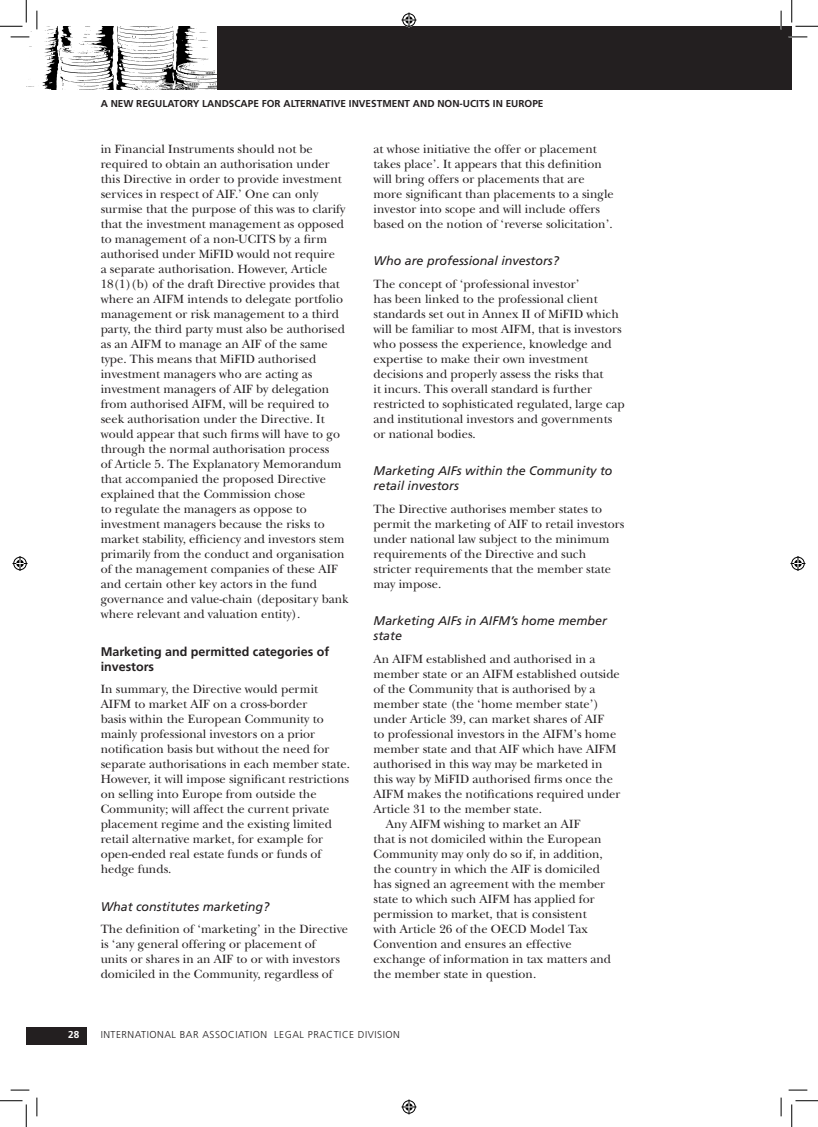
<style>
.page{position:relative;width:818px;height:1127px;background:#fff}
.page>*{position:absolute;margin:0;border:0;box-sizing:border-box;transform-origin:0 0}
.t1{font:12.5px/15px "New Baskerville";color:#231f20}
.t2{font:italic 12.5px/15px "Frutiger";color:#231f20}
.t3{font:700 12.5px/15px "Frutiger";color:#231f20}
.t4{font:700 10px "Frutiger";color:#231f20}
.t5{font:300 10px "Frutiger";letter-spacing:.05em;color:#231f20}
.t6{font:700 10px "Frutiger";color:#fff}
</style>
<div class="page">
<div style="left:26px;top:1026px;width:60px;height:18px;background:#231f20"></div>
<img style="left:26px;top:26px;width:192px;height:63px">
<div style="left:218px;top:26px;width:574px;height:63px;background:#231f20"></div>
<svg style="left:11px;top:36px;width:18px;height:2px"></svg>
<svg style="left:788px;top:36px;width:19px;height:2px"></svg>
<svg style="left:11px;top:1089px;width:18px;height:1px"></svg>
<svg style="left:788px;top:1089px;width:19px;height:1px"></svg>
<svg style="left:36px;top:11px;width:2px;height:18px"></svg>
<svg style="left:36px;top:1097px;width:2px;height:18px"></svg>
<svg style="left:780px;top:11px;width:2px;height:18px"></svg>
<svg style="left:780px;top:1097px;width:2px;height:18px"></svg>
<svg style="left:0;top:0;width:27px;height:27px"></svg>
<svg style="left:0;top:1100px;width:27px;height:26px"></svg>
<svg style="left:791px;top:0;width:27px;height:27px"></svg>
<svg style="left:791px;top:1100px;width:27px;height:26px"></svg>
<svg style="left:401px;top:13px;width:15px;height:15px"></svg>
<svg style="left:401px;top:1099px;width:15px;height:15px"></svg>
<svg style="left:13px;top:556px;width:15px;height:15px"></svg>
<svg style="left:790px;top:556px;width:15px;height:15px"></svg>
<p class="t4" style="left:101px;top:98px;width:19px">A NEW</p>
<p class="t4" style="left:136px;top:98px;width:14px">REGULATORY</p>
<p class="t4" style="left:202px;top:98px;width:27px">LANDSCAPE</p>
<p class="t4" style="left:262px;top:98px;width:7px">FOR</p>
<p class="t4" style="left:283px;top:98px;width:14px">ALTER</p>
<p class="t4" style="left:312px;top:98px;width:61px">NATIVE INVESTME</p>
<p class="t4" style="left:397px;top:98px;width:122px">NT AND NON-UCITS IN EUROPE</p>
<p class="t1" style="left:101px;top:141px;width:249px">in Financial Instruments should not be required to obtain an authorisation under this Directive in order to provide investment services in respect of AIF.’ One can only surmise that the purpose of this was to clarify that the investment management as opposed to management of a non-UCITS by a firm authorised under MiFID would not require<br>a separate authorisation. However, Article 18(1)(b) of the draft Directive provides that where an AIFM intends to delegate portfolio management or risk management to a third party, the third party must also be authorised as an AIFM to manage an AIF of the same type. This means that MiFID authorised investment managers who are acting as investment managers of AIF by delegation from authorised AIFM, will be required to seek authorisation under the Directive. It would appear that such firms will have to go through the normal authorisation process<br>of Article 5. The Explanatory Memorandum that accompanied the proposed Directive explained that the Commission chose<br>to regulate the managers as oppose to investment managers because the risks to market stability, efficiency and investors stem primarily from the conduct and organisation of the management companies of these AIF and certain other key actors in the fund governance and value-chain (depositary bank where relevant and valuation entity).</p>
<p class="t3" style="left:101px;top:643px;width:230px">MARKETING AND PERMITTED CATEGORIES OF<br>INVESTORS</p>
<p class="t1" style="left:101px;top:681px;width:251px">In summary, the Directive would permit AIFM to market AIF on a cross-border<br>basis within the European Community to mainly professional investors on a prior notification basis but without the need for separate authorisations in each member state.<br>However, it will impose significant restrictions on selling into Europe from outside the Community; will affect the current private placement regime and the existing limited retail alternative market, for example for open-ended real estate funds or funds of hedge funds.</p>
<p class="t2" style="left:101px;top:898px;width:170px">What constitutes marketing?</p>
<p class="t1" style="left:101px;top:921px;width:249px">The definition of ‘marketing’ in the Directive is ‘any general offering or placement of<br>units or shares in an AIF to or with investors domiciled in the Community, regardless of</p>
<p class="t1" style="left:373px;top:141px;width:242px">at whose initiative the offer or placement takes place’. It appears that this definition will bring offers or placements that are more significant than placements to a single investor into scope and will include offers based on the notion of ‘reverse solicitation’.</p>
<p class="t2" style="left:373px;top:253px;width:187px">Who are professional investors?</p>
<p class="t1" style="left:373px;top:276px;width:253px">The concept of ‘professional investor’<br>has been linked to the professional client standards set out in Annex II of MiFID which will be familiar to most AIFM, that is investors who possess the experience, knowledge and expertise to make their own investment decisions and properly assess the risks that<br>it incurs. This overall standard is further restricted to sophisticated regulated, large cap and institutional investors and governments or national bodies.</p>
<p class="t2" style="left:373px;top:463px;width:240px">Marketing AIFs within the Community to retail investors</p>
<p class="t1" style="left:373px;top:501px;width:252px">The Directive authorises member states to permit the marketing of AIF to retail investors under national law subject to the minimum requirements of the Directive and such stricter requirements that the member state may impose.</p>
<p class="t2" style="left:373px;top:613px;width:235px">Marketing AIFs in AIFM’s home member state</p>
<p class="t1" style="left:373px;top:651px;width:223px">An AIFM established and authorised in a</p>
<p class="t1" style="left:373px;top:666px;width:248px">member state or an AIFM established outside</p>
<p class="t1" style="left:373px;top:681px;width:223px">of the Community that is authorised by a</p>
<p class="t1" style="left:373px;top:696px;width:227px">member state (the ‘home member state’)</p>
<p class="t1" style="left:373px;top:711px;width:232px">under Article 39, can market shares of AIF</p>
<p class="t1" style="left:373px;top:726px;width:244px">to professional investors in the AIFM’s home</p>
<p class="t1" style="left:373px;top:741px;width:245px">member state and that AIF which have AIFM</p>
<p class="t1" style="left:373px;top:756px;width:231px">authorised in this way may be marketed in</p>
<p class="t1" style="left:373px;top:771px;width:241px">this way by MiFID authorised firms once the</p>
<p class="t1" style="left:373px;top:786px;width:248px">AIFM makes the notifications required under</p>
<p class="t1" style="left:373px;top:801px;width:170px">Article 31 to the member state.</p>
<p class="t1" style="left:386px;top:816px;width:196px">Any AIFM wishing to market an AIF</p>
<p class="t1" style="left:373px;top:831px;width:229px">that is not domiciled within the European</p>
<p class="t1" style="left:373px;top:846px;width:231px">Community may only do so if, in addition,</p>
<p class="t1" style="left:373px;top:861px;width:228px">the country in which the AIF is domiciled</p>
<p class="t1" style="left:373px;top:876px;width:233px">has signed an agreement with the member</p>
<p class="t1" style="left:373px;top:891px;width:223px">state to which such AIFM has applied for</p>
<p class="t1" style="left:373px;top:906px;width:215px">permission to market, that is consistent</p>
<p class="t1" style="left:373px;top:921px;width:216px">with Article 26 of the OECD Model Tax</p>
<p class="t1" style="left:373px;top:936px;width:199px">Convention and ensures an effective</p>
<p class="t1" style="left:373px;top:951px;width:239px">exchange of information in tax matters and</p>
<p class="t1" style="left:373px;top:966px;width:164px">the member state in question.</p>
<p class="t6" style="left:68px;top:1028px;width:13px">28</p>
<p class="t5" style="left:101px;top:1028px;width:10px">INTERNATIONAL</p>
<p class="t5" style="left:180px;top:1028px;width:37px">BAR ASSOCIATION</p>
<p class="t5" style="left:274px;top:1028px;width:46px">LEGAL PRACTICE</p>
<p class="t5" style="left:358px;top:1028px;width:13px">DIVISION</p>
</div>
